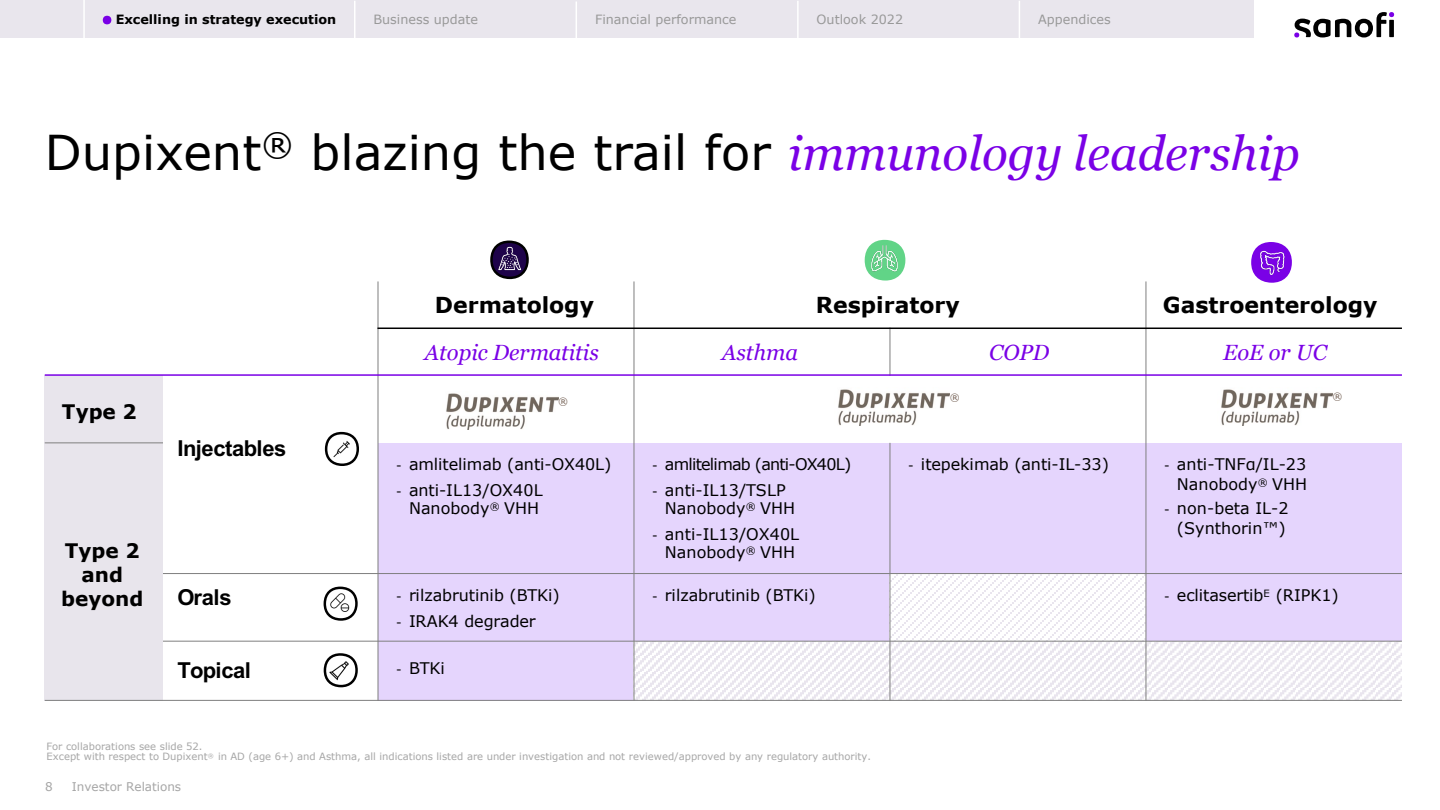
<style>
.page{position:relative;width:1440px;height:810px;background:#fff}
.page>*{position:absolute;margin:0;border:0;box-sizing:border-box;transform-origin:0 0}
.t1{font:48px "Verdana";color:#000}
.t2{font:700 21.98px "Verdana";color:#000}
.t3{font:italic 21.98px "Georgia";color:#7a01e6}
.t4{font:700 21.98px "Arial";letter-spacing:-.02em;color:#000}
.t5{font:700 20.02px/24px "Verdana";color:#000;text-align:center}
.t6{font:15.98px/17.8px "Verdana";color:#000;text-align:center}
.t7{font:15.98px "Verdana";letter-spacing:-.05em;color:#000}
.t8{font:12.75px "Verdana";color:#999}
.t9{font:700 12.75px "Verdana";color:#000}
.t10{font:12px "Verdana";color:#a6a6a6}
.t11{font:9.98px/10.1px "Verdana";color:#a6a6a6}
.t12{font:9.98px "Verdana";color:#776458}
.s1{font-family:"Georgia";font-style:italic;color:#7a01e6}
.s2{font-family:"Calibri"}
</style>
<div class="page">
<svg style="left:491px;top:240px;width:37px;height:40px"></svg>
<img style="left:496px;top:245px;width:27px;height:28px">
<svg style="left:866px;top:239px;width:38px;height:42px"></svg>
<img style="left:870px;top:243px;width:29px;height:30px">
<svg style="left:1252px;top:242px;width:39px;height:41px"></svg>
<img style="left:1259px;top:249px;width:26px;height:27px">
<div style="left:45px;top:375px;width:118px;height:68px;background:#e8e5ec"></div>
<div style="left:45px;top:443px;width:118px;height:257px;background:#e8e5ec"></div>
<div style="left:378px;top:443px;width:256px;height:131px;background:#e5d5fd"></div>
<div style="left:634px;top:443px;width:256px;height:131px;background:#e5d5fd"></div>
<div style="left:890px;top:443px;width:256px;height:131px;background:#e5d5fd"></div>
<div style="left:1146px;top:443px;width:256px;height:131px;background:#e5d5fd"></div>
<div style="left:378px;top:574px;width:256px;height:67px;background:#e5d5fd"></div>
<div style="left:634px;top:574px;width:256px;height:67px;background:#e5d5fd"></div>
<svg style="left:890px;top:574px;width:255px;height:67px"></svg>
<div style="left:1146px;top:574px;width:256px;height:67px;background:#e5d5fd"></div>
<div style="left:378px;top:641px;width:256px;height:59px;background:#e5d5fd"></div>
<div style="left:634px;top:641px;width:256px;height:59px;background:linear-gradient(to right,#f4f2f6,#f4f2f7)"></div>
<div style="left:890px;top:641px;width:256px;height:59px;background:linear-gradient(to right,#f4f2f6,#f4f2f7)"></div>
<div style="left:1146px;top:641px;width:256px;height:59px;background:linear-gradient(to right,#f4f2f6,#f4f2f6)"></div>
<hr style="left:378px;top:281px;width:1px;height:420px;background:#7f7f7f">
<hr style="left:633px;top:281px;width:1px;height:420px;background:#7f7f7f">
<hr style="left:889px;top:328px;width:1px;height:48px;background:#7f7f7f">
<hr style="left:889px;top:443px;width:1px;height:258px;background:#7f7f7f">
<hr style="left:1145px;top:281px;width:1px;height:420px;background:#7f7f7f">
<hr style="left:377px;top:328px;width:1025px;height:1px;background:#000">
<hr style="left:45px;top:374px;width:1357px;height:2px;background:#7a01e6">
<hr style="left:45px;top:442px;width:118px;height:1px;background:#7f7f7f">
<hr style="left:163px;top:573px;width:1239px;height:1px;background:#7f7f7f">
<hr style="left:163px;top:641px;width:1239px;height:1px;background:#7f7f7f">
<hr style="left:45px;top:700px;width:1357px;height:1px;background:#7f7f7f">
<img style="left:446px;top:393px;width:112px;height:37px">
<img style="left:838px;top:389px;width:112px;height:37px">
<img style="left:1221px;top:389px;width:112px;height:37px">
<svg style="left:326px;top:433px;width:32px;height:32px"></svg>
<div style="left:325px;top:432px;width:34px;height:34px;border:2px solid #000;border-radius:50%"></div>
<img style="left:330px;top:436px;width:26px;height:26px">
<svg style="left:325px;top:588px;width:32px;height:32px"></svg>
<div style="left:323px;top:586px;width:35px;height:35px;border:2px solid #000;border-radius:50%"></div>
<img style="left:327px;top:590px;width:27px;height:26px">
<svg style="left:325px;top:654px;width:32px;height:32px"></svg>
<div style="left:323px;top:653px;width:35px;height:35px;border:2px solid #000;border-radius:50%"></div>
<img style="left:326px;top:657px;width:27px;height:27px">
<div style="left:0;top:0;width:1254px;height:38px;background:#e9e6ed"></div>
<hr style="left:83px;top:0;width:2px;height:38px;background:#fff">
<svg style="left:1294px;top:12px;width:100px;height:25px"></svg>
<div style="left:103px;top:16px;width:8px;height:8px;background:#7a00e6;border-radius:50%"></div>
<hr style="left:354px;top:1px;width:2px;height:37px;background:#fff">
<hr style="left:576px;top:2px;width:1px;height:36px;background:#fff">
<hr style="left:797px;top:1px;width:2px;height:37px;background:#fff">
<hr style="left:1019px;top:1px;width:1px;height:37px;background:#fff">
<p class="t9" style="left:116px;top:11px;width:222px">Excelling in strategy execution</p>
<p class="t8" style="left:374px;top:12px;width:106px">Business update</p>
<p class="t8" style="left:595px;top:12px;width:143px">Financial performance</p>
<p class="t8" style="left:817px;top:12px;width:88px">Outlook 2022</p>
<p class="t8" style="left:1038px;top:12px;width:74px">Appendices</p>
<h1 class="t1" style="left:45px;top:120px;width:1257px">Dupixent<sup>®</sup> blazing the trail for <span class="s1">immunology leadership</span></h1>
<p class="t5" style="left:62px;top:399px;width:76px">Type 2</p>
<p class="t5" style="left:61px;top:538px;width:84px">Type 2 and beyond</p>
<h2 class="t2" style="left:435px;top:290px;width:161px">Dermatology</h2>
<h2 class="t2" style="left:816px;top:290px;width:145px">Respiratory</h2>
<h2 class="t2" style="left:1163px;top:290px;width:216px">Gastroenterology</h2>
<h2 class="t3" style="left:424px;top:337px;width:176px">Atopic Dermatitis</h2>
<h2 class="t3" style="left:722px;top:337px;width:78px">Asthma</h2>
<h2 class="t3" style="left:989px;top:337px;width:62px">COPD</h2>
<h2 class="t3" style="left:1223px;top:337px;width:105px">EoE or UC</h2>
<h2 class="t4" style="left:177px;top:433px;width:110px">Injectables</h2>
<p class="t12" style="left:558px;top:394px;width:11px">®</p>
<p class="t12" style="left:950px;top:390px;width:11px">®</p>
<p class="t12" style="left:1333px;top:390px;width:11px">®</p>
<p class="t6" style="left:397px;top:456px;width:216px"><span class="s2">-</span> amlitelimab (anti-OX40L)</p>
<p class="t6" style="left:397px;top:481px;width:148px"><span class="s2">-</span> anti-IL13/OX40L<br>Nanobody<sup>®</sup> VHH</p>
<p class="t7" style="left:652px;top:454px;width:200px"><span class="s2">-</span> amlitelimab (anti-OX40L)</p>
<p class="t6" style="left:665px;top:481px;width:132px;text-align:left;text-indent:-12px"><span class="s2">-</span> anti-IL13/TSLP<br>Nanobody<sup>®</sup> VHH</p>
<p class="t6" style="left:652px;top:525px;width:148px;line-height:18.2px"><span class="s2">-</span> anti-IL13/OX40L<br>Nanobody<sup>®</sup> VHH</p>
<p class="t6" style="left:908px;top:456px;width:202px"><span class="s2">-</span> itepekimab (anti-IL-33)</p>
<p class="t6" style="left:1164px;top:455px;width:144px;line-height:19.6px;text-align:right"><span class="s2">-</span> anti-TNFα/IL-23<br>Nanobody<sup>®</sup> VHH</p>
<p class="t6" style="left:1164px;top:498px;width:126px;line-height:20.2px"><span class="s2">-</span> non-beta IL-2 (Synthorin™)</p>
<h2 class="t4" style="left:177px;top:582px;width:56px">Orals</h2>
<p class="t6" style="left:397px;top:586px;width:165px"><span class="s2">-</span> rilzabrutinib (BTKi)</p>
<p class="t6" style="left:397px;top:612px;width:141px"><span class="s2">-</span> IRAK4 degrader</p>
<h2 class="t4" style="left:177px;top:655px;width:75px">Topical</h2>
<p class="t6" style="left:397px;top:660px;width:50px"><span class="s2">-</span> BTKi</p>
<p class="t6" style="left:652px;top:586px;width:165px"><span class="s2">-</span> rilzabrutinib (BTKi)</p>
<p class="t6" style="left:1164px;top:586px;width:176px"><span class="s2">-</span> eclitasertib<sup>E</sup> (RIPK1)</p>
<p class="t11" style="left:47px;top:741px;width:826px">For collaborations see slide 52.<br>Except with respect to Dupixent<sup>®</sup> in AD (age 6+) and Asthma, all indications listed are under investigation and not reviewed/approved by any regulatory authority.</p>
<p class="t10" style="left:45px;top:778px;width:9px">8</p>
<p class="t10" style="left:72px;top:778px;width:111px">Investor Relations</p>
</div>
